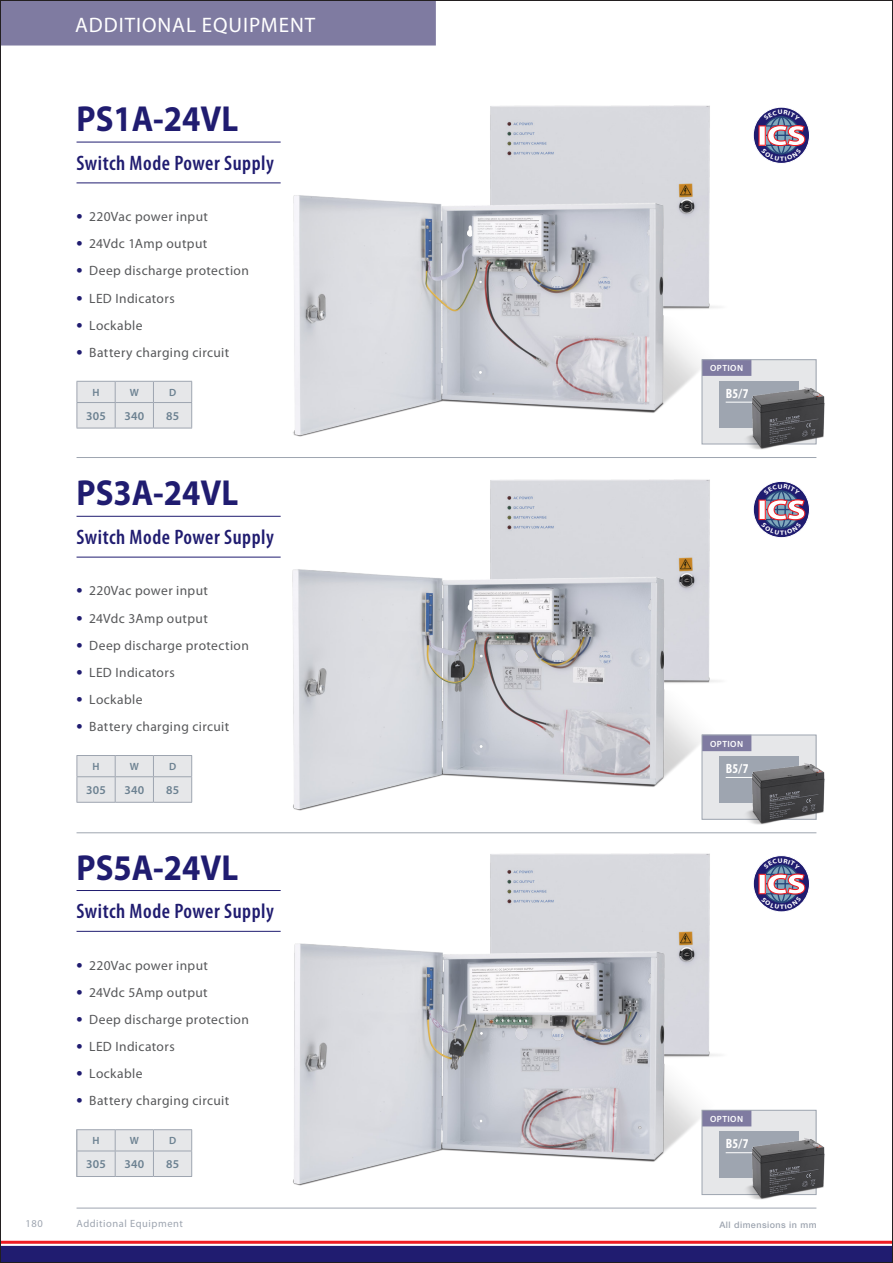
<style>
.page{position:relative;width:893px;height:1263px;background:#fff}
.page>*{position:absolute;margin:0;border:0;box-sizing:border-box;transform-origin:0 0}
.t1{font:700 36.3px "Myriad Pro";color:#201c70;scale:.91 1}
.t2{font:600 condensed 21px "Myriad Pro";letter-spacing:.025em;color:#201c70}
.t3{font:21px "Myriad Pro";letter-spacing:.045em;color:#fff}
.t4{font:13.5px "Myriad Pro";letter-spacing:.025em;color:#57585a}
.RelatedProd_Title{font:700 condensed 13.5px "Myriad Pro";color:#fff}
.t5{font:600 12px "Myriad Pro";letter-spacing:.025em;color:#6c8191}
.t6{font:10.5px "Myriad Pro";letter-spacing:.05em;color:#9ea5b0}
.t7{font:600 10.5px "Myriad Pro";color:#6c8191}
.OptionsHd_Additional{font:600 9px "Myriad Pro";letter-spacing:.045em;color:#fff}
.t8{font:500 9px "Helvetica Neue LT Std";letter-spacing:.05em;color:#9ea5b0}
.s1{font-weight:700;font-size:18px;color:#201c70}
</style>
<div class="page">
<hr style="left:77px;top:1208px;width:739px;height:1px;background:#9ea5b0">
<div style="left:0;top:0;width:436px;height:46px;background:#7f7ba1"></div>
<hr style="left:77px;top:457px;width:739px;height:1px;background:#9ea5b0">
<hr style="left:77px;top:832px;width:739px;height:1px;background:#9ea5b0">
<hr style="left:0;top:1241px;width:893px;height:3px;background:#ee1d23">
<div style="left:0;top:1246px;width:893px;height:17px;background:#201c70"></div>
<div style="left:490px;top:105px;width:220px;height:83px;background:#d8d9de"></div>
<div style="left:490px;top:479px;width:220px;height:83px;background:#d8d9de"></div>
<div style="left:490px;top:853px;width:220px;height:83px;background:#d8d9de"></div>
<img style="left:293px;top:188px;width:437px;height:257px">
<img style="left:292px;top:562px;width:438px;height:258px">
<img style="left:293px;top:936px;width:437px;height:259px">
<div style="left:702px;top:1110px;width:114px;height:84px;background:#e6e7e9"></div>
<div style="left:702px;top:1110px;width:49px;height:16px;background:#7f7ba1"></div>
<div style="left:702px;top:1110px;width:114px;height:85px;border:1px solid #9ea5b0"></div>
<div style="left:719px;top:1131px;width:80px;height:47px;background:#9ea5b0"></div>
<hr style="left:726px;top:1152px;width:66px;height:1px;background:#fff">
<div style="left:702px;top:735px;width:114px;height:84px;background:#e6e7e9"></div>
<div style="left:702px;top:735px;width:49px;height:16px;background:#7f7ba1"></div>
<div style="left:702px;top:735px;width:114px;height:85px;border:1px solid #9ea5b0"></div>
<div style="left:719px;top:756px;width:80px;height:47px;background:#9ea5b0"></div>
<hr style="left:726px;top:777px;width:66px;height:1px;background:#fff">
<div style="left:702px;top:360px;width:114px;height:84px;background:#e6e7e9"></div>
<div style="left:702px;top:360px;width:49px;height:16px;background:#7f7ba1"></div>
<div style="left:702px;top:359px;width:114px;height:85px;border:1px solid #9ea5b0"></div>
<div style="left:719px;top:381px;width:80px;height:47px;background:#9ea5b0"></div>
<hr style="left:726px;top:402px;width:66px;height:1px;background:#fff">
<img style="left:743px;top:386px;width:82px;height:64px">
<img style="left:743px;top:761px;width:82px;height:64px">
<img style="left:743px;top:1136px;width:82px;height:64px">
<hr style="left:77px;top:142px;width:204px;height:1px;background:#201c70">
<hr style="left:77px;top:183px;width:204px;height:1px;background:#201c70">
<svg style="left:77px;top:382px;width:115px;height:46px"></svg>
<hr style="left:77px;top:428px;width:38px;height:1px;background:#9ea5b0">
<hr style="left:115px;top:428px;width:38px;height:1px;background:#9ea5b0">
<hr style="left:153px;top:428px;width:39px;height:1px;background:#9ea5b0">
<hr style="left:77px;top:381px;width:38px;height:1px;background:#9ea5b0">
<hr style="left:115px;top:381px;width:38px;height:1px;background:#9ea5b0">
<hr style="left:153px;top:381px;width:39px;height:1px;background:#9ea5b0">
<hr style="left:77px;top:516px;width:204px;height:1px;background:#201c70">
<hr style="left:77px;top:557px;width:204px;height:1px;background:#201c70">
<svg style="left:77px;top:756px;width:115px;height:46px"></svg>
<hr style="left:77px;top:802px;width:38px;height:1px;background:#9ea5b0">
<hr style="left:115px;top:802px;width:38px;height:1px;background:#9ea5b0">
<hr style="left:153px;top:802px;width:39px;height:1px;background:#9ea5b0">
<hr style="left:77px;top:755px;width:38px;height:1px;background:#9ea5b0">
<hr style="left:115px;top:755px;width:38px;height:1px;background:#9ea5b0">
<hr style="left:153px;top:755px;width:39px;height:1px;background:#9ea5b0">
<hr style="left:77px;top:890px;width:204px;height:1px;background:#201c70">
<hr style="left:77px;top:931px;width:204px;height:1px;background:#201c70">
<svg style="left:77px;top:1130px;width:115px;height:46px"></svg>
<hr style="left:77px;top:1176px;width:38px;height:1px;background:#9ea5b0">
<hr style="left:115px;top:1176px;width:38px;height:1px;background:#9ea5b0">
<hr style="left:153px;top:1176px;width:39px;height:1px;background:#9ea5b0">
<hr style="left:77px;top:1129px;width:38px;height:1px;background:#9ea5b0">
<hr style="left:115px;top:1129px;width:38px;height:1px;background:#9ea5b0">
<hr style="left:153px;top:1129px;width:39px;height:1px;background:#9ea5b0">
<svg style="left:753px;top:107px;width:57px;height:57px"></svg>
<svg style="left:753px;top:481px;width:57px;height:57px"></svg>
<svg style="left:753px;top:855px;width:57px;height:57px"></svg>
<h2 class="t3" style="left:75px;top:12px;width:242px">Additional Equipment</h2>
<h1 class="t1" style="left:77px;top:95px;width:179px">PS1A-24VL</h1>
<h2 class="t2" style="left:77px;top:151px;width:199px">Switch Mode Power Supply</h2>
<p class="t4" style="left:77px;top:208px;width:133px"><span class="s1">•</span> 220Vac power input</p>
<p class="t4" style="left:77px;top:235px;width:132px"><span class="s1">•</span> 24Vdc 1Amp output</p>
<p class="t4" style="left:77px;top:263px;width:174px"><span class="s1">•</span> Deep discharge protection</p>
<p class="t4" style="left:77px;top:290px;width:100px"><span class="s1">•</span> LED Indicators</p>
<p class="t4" style="left:77px;top:317px;width:68px"><span class="s1">•</span> Lockable</p>
<p class="t4" style="left:77px;top:344px;width:154px"><span class="s1">•</span> Battery charging circuit</p>
<p class="t7" style="left:93px;top:386px;width:9px">H</p>
<p class="t7" style="left:130px;top:386px;width:11px">W</p>
<p class="t7" style="left:169px;top:386px;width:9px">D</p>
<p class="t5" style="left:86px;top:408px;width:21px">305</p>
<p class="t5" style="left:124px;top:408px;width:21px">340</p>
<p class="t5" style="left:166px;top:408px;width:15px">85</p>
<h1 class="t1" style="left:77px;top:469px;width:179px">PS3A-24VL</h1>
<h2 class="t2" style="left:77px;top:526px;width:199px">Switch Mode Power Supply</h2>
<p class="t4" style="left:77px;top:583px;width:133px"><span class="s1">•</span> 220Vac power input</p>
<p class="t4" style="left:77px;top:610px;width:133px"><span class="s1">•</span> 24Vdc 3Amp output</p>
<p class="t4" style="left:77px;top:637px;width:174px"><span class="s1">•</span> Deep discharge protection</p>
<p class="t4" style="left:77px;top:664px;width:100px"><span class="s1">•</span> LED Indicators</p>
<p class="t4" style="left:77px;top:691px;width:68px"><span class="s1">•</span> Lockable</p>
<p class="t4" style="left:77px;top:718px;width:154px"><span class="s1">•</span> Battery charging circuit</p>
<p class="t7" style="left:93px;top:760px;width:9px">H</p>
<p class="t7" style="left:130px;top:760px;width:11px">W</p>
<p class="t7" style="left:169px;top:760px;width:9px">D</p>
<p class="t5" style="left:86px;top:782px;width:21px">305</p>
<p class="t5" style="left:124px;top:782px;width:21px">340</p>
<p class="t5" style="left:166px;top:782px;width:15px">85</p>
<h1 class="t1" style="left:77px;top:843px;width:179px">PS5A-24VL</h1>
<h2 class="t2" style="left:77px;top:900px;width:199px">Switch Mode Power Supply</h2>
<p class="t4" style="left:77px;top:957px;width:133px"><span class="s1">•</span> 220Vac power input</p>
<p class="t4" style="left:77px;top:984px;width:133px"><span class="s1">•</span> 24Vdc 5Amp output</p>
<p class="t4" style="left:77px;top:1011px;width:174px"><span class="s1">•</span> Deep discharge protection</p>
<p class="t4" style="left:77px;top:1038px;width:100px"><span class="s1">•</span> LED Indicators</p>
<p class="t4" style="left:77px;top:1065px;width:68px"><span class="s1">•</span> Lockable</p>
<p class="t4" style="left:77px;top:1092px;width:154px"><span class="s1">•</span> Battery charging circuit</p>
<p class="t7" style="left:93px;top:1134px;width:9px">H</p>
<p class="t7" style="left:130px;top:1134px;width:11px">W</p>
<p class="t7" style="left:169px;top:1134px;width:9px">D</p>
<p class="t5" style="left:86px;top:1156px;width:21px">305</p>
<p class="t5" style="left:124px;top:1156px;width:21px">340</p>
<p class="t5" style="left:166px;top:1156px;width:15px">85</p>
<p class="t5" style="left:86px;top:1156px;width:21px">230</p>
<p class="t5" style="left:124px;top:1156px;width:15px">20</p>
<p class="t5" style="left:173px;top:1156px;width:8px">0</p>
<p class="t6" style="left:26px;top:1217px;width:19px">180</p>
<p class="t6" style="left:77px;top:1217px;width:108px">Additional Equipment</p>
<p class="OptionsHd_Additional" style="left:710px;top:362px;width:34px">OPTION</p>
<p class="RelatedProd_Title" style="left:726px;top:385px;width:24px">B5/7</p>
<p class="OptionsHd_Additional" style="left:710px;top:738px;width:34px">OPTION</p>
<p class="RelatedProd_Title" style="left:726px;top:760px;width:24px">B5/7</p>
<p class="OptionsHd_Additional" style="left:710px;top:1113px;width:34px">OPTION</p>
<p class="RelatedProd_Title" style="left:726px;top:1135px;width:24px">B5/7</p>
<p class="t8" style="left:719px;top:1219px;width:99px">All dimensions in mm</p>
</div>
